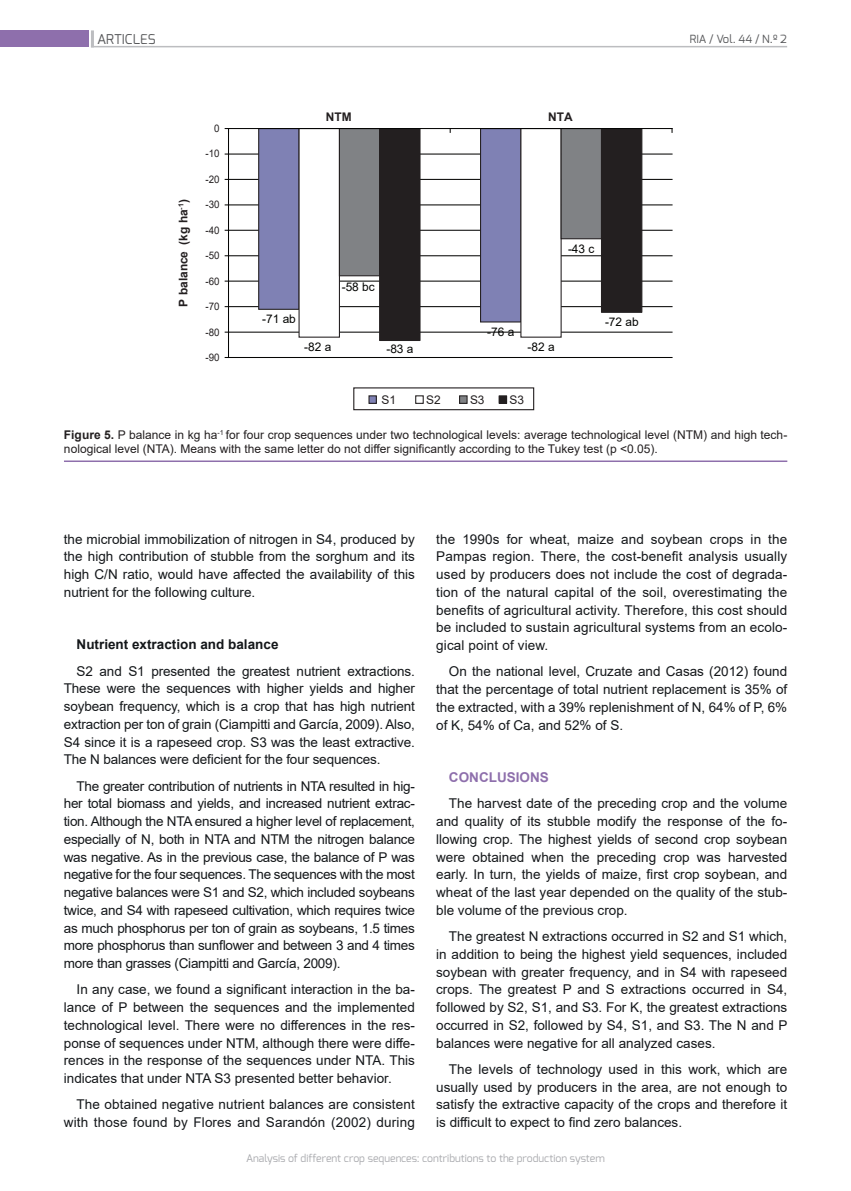
<style>
.page{position:relative;width:851px;height:1191px;background:#fff}
.page>*{position:absolute;margin:0;border:0;box-sizing:border-box;transform-origin:0 0}
.Texto{font:13.5px/17.7px "Arial";color:#14171a;text-align:justify}
.Texto-2{font:700 13.5px "Arial";color:#14171a}
.Subtitulo{font:700 13.5px "Arial";color:#8e6fac}
.t1{font:13.5px "Exo";color:#57585a}
.Tabla-Epig{font:12px/14.4px "Arial";color:#231f20}
.t2{font:11.85px "Arial";letter-spacing:-.005em;color:#040503}
.t3{font:700 11.85px "Arial";color:#231f20}
.t4{font:11.85px "Arial";color:#231f20}
.t5{font:11.25px "Exo";color:#57585a}
.t6{font:10.5px "Exo";color:#a8a9ad}
.t7{font:10.35px "Arial";letter-spacing:-.005em;color:#231f20;scale:.94 1}
.s1{font-weight:700}
</style>
<div class="page">
<div style="left:0;top:30px;width:89px;height:17px;background:#8e6fac"></div>
<hr style="left:91px;top:30px;width:3px;height:17px;background:#bcbdc0">
<hr style="left:91px;top:46px;width:696px;height:1px;background:#bcbdc0">
<hr style="left:64px;top:460px;width:723px;height:2px;background:#8e6fac">
<div style="left:369px;top:396px;width:7px;height:7px;background:#7f81b4"></div>
<div style="left:368px;top:395px;width:9px;height:9px;border:1px solid #231f20"></div>
<div style="left:415px;top:395px;width:8px;height:9px;border:1px solid #231f20"></div>
<div style="left:353px;top:387px;width:181px;height:23px;border:1px solid #231f20"></div>
<div style="left:459px;top:396px;width:8px;height:7px;background:#808285"></div>
<div style="left:459px;top:395px;width:8px;height:9px;border:1px solid #231f20"></div>
<div style="left:499px;top:396px;width:7px;height:7px;background:#231f20"></div>
<div style="left:498px;top:395px;width:9px;height:9px;border:1px solid #231f20"></div>
<hr style="left:228px;top:153px;width:444px;height:2px;background:#050504">
<hr style="left:228px;top:179px;width:444px;height:1px;background:#050504">
<hr style="left:228px;top:204px;width:444px;height:1px;background:#050504">
<hr style="left:228px;top:230px;width:444px;height:1px;background:#050504">
<hr style="left:228px;top:255px;width:444px;height:1px;background:#050504">
<hr style="left:228px;top:280px;width:444px;height:2px;background:#050504">
<hr style="left:228px;top:306px;width:444px;height:1px;background:#050504">
<hr style="left:228px;top:332px;width:444px;height:1px;background:#050504">
<hr style="left:228px;top:357px;width:444px;height:1px;background:#050504">
<svg style="left:257px;top:129px;width:41px;height:181px;background:#7f80b0"></svg>
<svg style="left:298px;top:129px;width:80px;height:209px"></svg>
<svg style="left:378px;top:129px;width:264px;height:212px"></svg>
<hr style="left:228px;top:128px;width:1px;height:229px;background:#050504">
<hr style="left:228px;top:128px;width:444px;height:1px;background:#050504">
<svg style="left:338px;top:129px;width:264px;height:148px"></svg>
<p class="t1" style="left:97px;top:30px;width:60px">ARTICLES</p>
<p class="t5" style="left:689px;top:31px;width:99px">RIA / Vol. 44 / N.º 2</p>
<p class="t3" style="left:175px;top:306px;width:109px;rotate:-90deg">P balance (kg ha<sup>-1</sup>)</p>
<p class="t7" style="left:214px;top:121px;width:7px">0</p>
<p class="t7" style="left:205px;top:147px;width:16px">-10</p>
<p class="t7" style="left:205px;top:172px;width:16px">-20</p>
<p class="t7" style="left:205px;top:198px;width:16px">-30</p>
<p class="t7" style="left:205px;top:223px;width:16px">-40</p>
<p class="t7" style="left:205px;top:248px;width:16px">-50</p>
<p class="t7" style="left:205px;top:274px;width:16px">-60</p>
<p class="t7" style="left:205px;top:299px;width:16px">-70</p>
<p class="t7" style="left:205px;top:325px;width:16px">-80</p>
<p class="t7" style="left:205px;top:350px;width:16px">-90</p>
<p class="t3" style="left:326px;top:109px;width:27px">NTM</p>
<p class="t3" style="left:548px;top:109px;width:26px">NTA</p>
<p class="t2" style="left:342px;top:279px;width:34px">-58 bc</p>
<p class="t2" style="left:262px;top:311px;width:35px">-71 ab</p>
<p class="t2" style="left:487px;top:323px;width:29px">-76 a</p>
<p class="t2" style="left:304px;top:339px;width:29px">-82 a</p>
<p class="t2" style="left:527px;top:339px;width:29px">-82 a</p>
<p class="t2" style="left:386px;top:340px;width:29px">-83 a</p>
<p class="t2" style="left:568px;top:240px;width:28px">-43 c</p>
<p class="t2" style="left:605px;top:314px;width:35px">-72 ab</p>
<p class="t4" style="left:381px;top:392px;width:16px">S1</p>
<p class="t4" style="left:426px;top:392px;width:16px">S2</p>
<p class="t4" style="left:470px;top:392px;width:16px">S3</p>
<p class="t4" style="left:509px;top:392px;width:16px">S3</p>
<p class="Tabla-Epig" style="left:64px;top:427px;width:724px"><span class="s1">Figure 5.</span> P balance in kg ha<sup>-1</sup> for four crop sequences under two technological levels: average technological level (NTM) and high tech&shy;nological level (NTA). Means with the same letter do not differ significantly according to the Tukey test (p &lt;0.05).</p>
<p class="Texto" style="left:64px;top:530px;width:352px">the microbial immobilization of nitrogen in S4, produced by the high contribution of stubble from the sorghum and its high C/N ratio, would have affected the availability of this nutrient for the following culture.</p>
<p class="Texto-2" style="left:77px;top:635px;width:203px">Nutrient extraction and balance</p>
<p class="Texto" style="left:64px;top:662px;width:352px;text-indent:13px">S2 and S1 presented the greatest nutrient extractions.<br>These were the sequences with higher yields and higher soybean frequency, which is a crop that has high nutrient extraction per ton of grain (Ciampitti and García, 2009). Also, S4 since it is a rapeseed crop. S3 was the least extractive.<br>The N balances were deficient for the four sequences.</p>
<p class="Texto" style="left:64px;top:777px;width:352px;text-indent:13px">The greater contribution of nutrients in NTA resulted in hig&shy;her total biomass and yields, and increased nutrient extrac&shy;tion. Although the NTA ensured a higher level of replacement, especially of N, both in NTA and NTM the nitrogen balance was negative. As in the previous case, the balance of P was negative for the four sequences. The sequences with the most negative balances were S1 and S2, which included soybeans twice, and S4 with rapeseed cultivation, which requires twice as much phosphorus per ton of grain as soybeans, 1.5 times more phosphorus than sunflower and between 3 and 4 times more than grasses (Ciampitti and García, 2009).</p>
<p class="Texto" style="left:64px;top:980px;width:352px;text-indent:13px">In any case, we found a significant interaction in the ba&shy;lance of P between the sequences and the implemented technological level. There were no differences in the res&shy;ponse of sequences under NTM, although there were diffe&shy;rences in the response of the sequences under NTA. This indicates that under NTA S3 presented better behavior.</p>
<p class="Texto" style="left:64px;top:1095px;width:352px;text-align:right">The obtained negative nutrient balances are consistent with those found by Flores and Sarandón (2002) during</p>
<p class="Texto" style="left:436px;top:530px;width:352px">the 1990s for wheat, maize and soybean crops in the Pampas region. There, the cost-benefit analysis usually used by producers does not include the cost of degrada&shy;tion of the natural capital of the soil, overestimating the benefits of agricultural activity. Therefore, this cost should be included to sustain agricultural systems from an ecolo&shy;gical point of view.</p>
<p class="Texto" style="left:436px;top:662px;width:352px;text-indent:13px">On the national level, Cruzate and Casas (2012) found that the percentage of total nutrient replacement is 35% of the extracted, with a 39% replenishment of N, 64% of P, 6% of K, 54% of Ca, and 52% of S.</p>
<p class="Subtitulo" style="left:449px;top:768px;width:101px">CONCLUSIONS</p>
<p class="Texto" style="left:436px;top:794px;width:352px;text-indent:13px">The harvest date of the preceding crop and the volume and quality of its stubble modify the response of the fo&shy;llowing crop. The highest yields of second crop soybean were obtained when the preceding crop was harvested early. In turn, the yields of maize, first crop soybean, and wheat of the last year depended on the quality of the stub&shy;ble volume of the previous crop.</p>
<p class="Texto" style="left:436px;top:927px;width:353px;text-indent:13px">The greatest N extractions occurred in S2 and S1 which, in addition to being the highest yield sequences, included soybean with greater frequency, and in S4 with rapeseed crops. The greatest P and S extractions occurred in S4, followed by S2, S1, and S3. For K, the greatest extractions occurred in S2, followed by S4, S1, and S3. The N and P balances were negative for all analyzed cases.</p>
<p class="Texto" style="left:436px;top:1060px;width:352px;text-indent:13px">The levels of technology used in this work, which are usually used by producers in the area, are not enough to satisfy the extractive capacity of the crops and therefore it is difficult to expect to find zero balances.</p>
<p class="t6" style="left:246px;top:1151px;width:360px">Analysis of different crop sequences: contributions to the production system</p>
</div>
